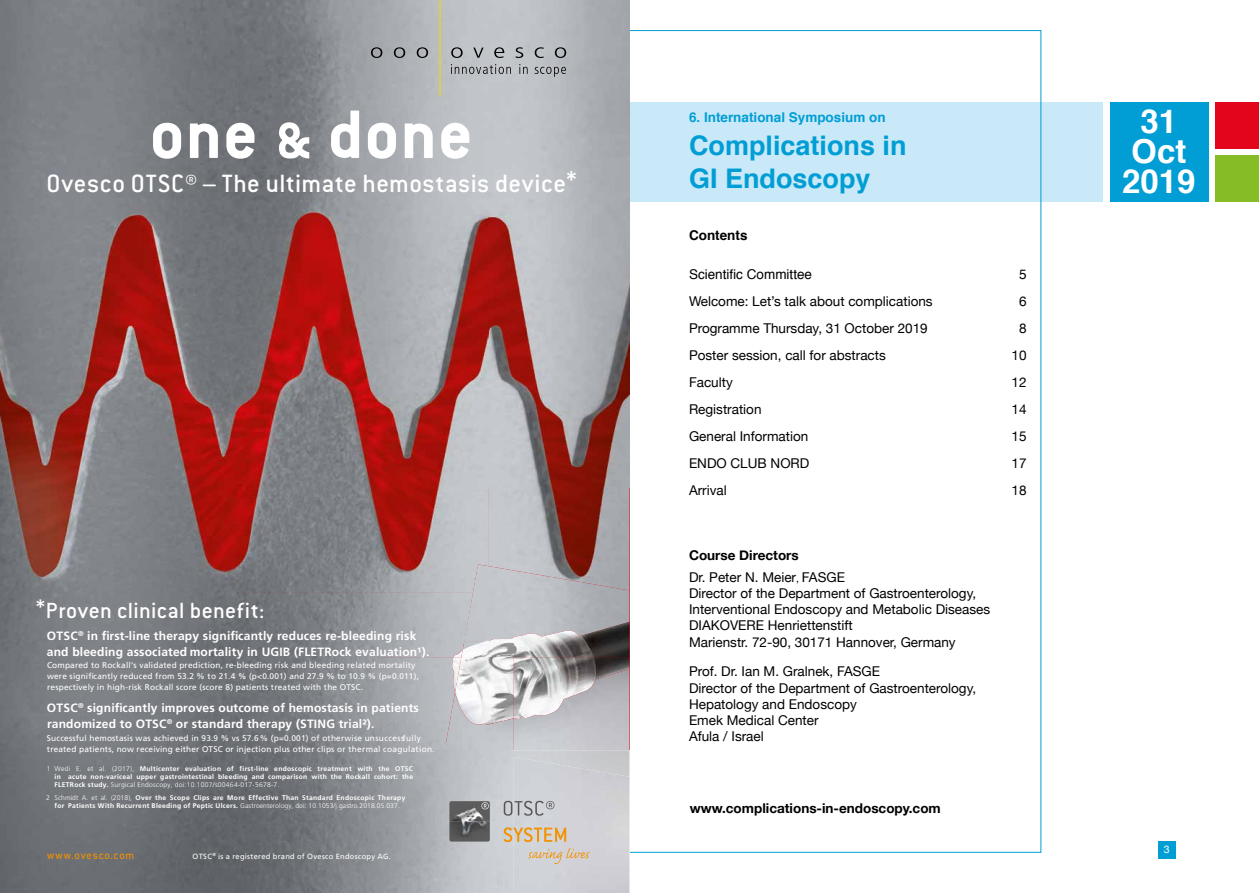
<style>
.page{position:relative;width:1259px;height:893px;background:#fff}
.page>*{position:absolute;margin:0;border:0;box-sizing:border-box;transform-origin:0 0}
.t1{font:700 75.3px "Conduit ITC Pro";letter-spacing:.015em;color:#fff}
.t2{font:700 33px/30px "Helvetica";color:#fff;text-align:center}
.t3{font:500 27.45px "Conduit ITC Pro";letter-spacing:.02em;color:#fff}
.t4{font:700 27px/32.4px "Helvetica";color:#009ed4}
.t5{font:500 24.15px "Conduit ITC Pro";letter-spacing:.02em;color:#fff}
.t6{font:13.5px/16.2px "Helvetica Neue";color:#000}
.t7{font:700 13.5px "Helvetica Neue";color:#000}
.t8{font:700 13.5px "Helvetica";color:#009ed4}
.t9{font:13.5px "Helvetica";color:#000}
.t10{font:700 13.5px "Helvetica";color:#000}
.t11{font:700 12px/15.9px "Frutiger LT Com";letter-spacing:.015em;color:#fff}
.t12{font:12px "Conduit ITC Pro";letter-spacing:.065em;color:#f39200}
.t13{font:10.5px "Helvetica Neue";color:#fff}
.t14{font:8.25px/10.9px "Frutiger LT Com";letter-spacing:.02em;color:#fff}
.t15{font:7.5px "Frutiger LT Com";letter-spacing:.04em;color:#fff}
.t16{font:700 6.75px/8.1px "Frutiger LT Std";letter-spacing:.04em;color:#fff;text-align:justify}
.t17{font:300 6.75px "Frutiger LT Std";color:#fff}
.s1{font-size:55.65px}
.s2{font-family:"Frutiger LT Std"}
.s3{font-weight:300}
.s4{font-weight:700}
.s5{font-size:10.5px}
</style>
<div class="page">
<div style="left:629px;top:102px;width:474px;height:100px;background:#c9e8f8"></div>
<div style="left:1110px;top:102px;width:98px;height:100px;background:#009ed4"></div>
<div style="left:1215px;top:102px;width:44px;height:46px;background:#e3051b"></div>
<div style="left:1215px;top:155px;width:44px;height:47px;background:#86bc25"></div>
<div style="left:1158px;top:841px;width:17px;height:17px;background:#009ed4"></div>
<img style="left:0;top:0;width:629px;height:66px">
<img style="left:0;top:66px;width:488px;height:526px">
<img style="left:488px;top:66px;width:141px;height:498px">
<img style="left:0;top:592px;width:464px;height:50px">
<img style="left:464px;top:564px;width:165px;height:77px">
<img style="left:486px;top:622px;width:143px;height:35px">
<img style="left:514px;top:657px;width:115px;height:62px">
<img style="left:0;top:750px;width:382px;height:143px">
<img style="left:0;top:642px;width:461px;height:108px">
<svg style="left:453px;top:650px;width:8px;height:7px"></svg>
<img style="left:461px;top:641px;width:53px;height:16px">
<img style="left:382px;top:657px;width:70px;height:93px">
<img style="left:445px;top:692px;width:69px;height:58px">
<img style="left:452px;top:657px;width:3px;height:35px">
<img style="left:455px;top:657px;width:59px;height:68px">
<svg style="left:451px;top:47px;width:11px;height:11px"></svg>
<svg style="left:473px;top:48px;width:10px;height:10px"></svg>
<svg style="left:494px;top:47px;width:10px;height:11px"></svg>
<svg style="left:515px;top:47px;width:8px;height:11px"></svg>
<svg style="left:535px;top:47px;width:8px;height:11px"></svg>
<svg style="left:555px;top:47px;width:11px;height:11px"></svg>
<svg style="left:451px;top:64px;width:115px;height:13px"></svg>
<svg style="left:371px;top:47px;width:11px;height:11px"></svg>
<svg style="left:394px;top:47px;width:11px;height:11px"></svg>
<svg style="left:417px;top:47px;width:11px;height:11px"></svg>
<hr style="left:439px;top:0;width:2px;height:96px;background:#f7d700">
<svg style="left:504px;top:801px;width:50px;height:15px"></svg>
<svg style="left:503px;top:827px;width:63px;height:15px"></svg>
<svg style="left:528px;top:848px;width:62px;height:16px"></svg>
<img style="left:449px;top:801px;width:41px;height:41px">
<svg style="left:451px;top:802px;width:38px;height:34px"></svg>
<h1 class="t1" style="left:150px;top:91px;width:324px">one <span class="s1">&amp;</span> done</h1>
<h3 class="t3" style="left:46px;top:168px;width:532px">Ovesco OTSC® – The ultimate hemostasis device*</h3>
<h3 class="t5" style="left:36px;top:597px;width:230px">*Proven clinical benefit:</h3>
<p class="t11" style="left:47px;top:628px;width:384px">OTSC<sup>®</sup> in first-line therapy significantly reduces re-bleeding risk and bleeding associated mortality in UGIB (FLETRock evaluation¹).</p>
<p class="t14" style="left:47px;top:660px;width:373px">Compared to Rockall’s validated prediction, re-bleeding risk and bleeding related mortality were significantly reduced from <span class="s2">53.2</span> % to <span class="s2">21.4</span> % (<span class="s2">p&lt;0.001</span>) and <span class="s2">27.9</span> % to <span class="s2">10.9</span> % (<span class="s2">p=0.011</span>), respectively in high-risk Rockall score (score 8) patients treated with the OTSC.</p>
<p class="t11" style="left:47px;top:700px;width:374px;line-height:16.4px">OTSC<sup>®</sup> significantly improves outcome of hemostasis in patients randomized to OTSC<sup>®</sup> or standard therapy (STING trial²).</p>
<p class="t14" style="left:47px;top:733px;width:389px">Successful hemostasis was achieved in <span class="s2">93.9</span> % vs <span class="s2">57</span>.<span class="s2">6</span>% (<span class="s2">p=0.001</span>) of otherwise unsuccessfully treated patients, now receiving either OTSC or injection plus other clips or thermal coagulation.</p>
<p class="t16" style="left:55px;top:765px;width:360px"><span class="s3">Wedi E. et al. (2017),</span> Multicenter evaluation of first-line endoscopic treatment with the OTSC in acute non-variceal upper gastrointestinal bleeding and comparison with the Rockall cohort: the FLETRock study. <span class="s3">Surgical Endoscopy, doi:10.1007/s00464-017-5678-7.</span></p>
<p class="t16" style="left:55px;top:793px;width:352px"><span class="s3">Schmidt A. et al. (2018),</span> Over the Scope Clips are More Effective Than Standard Endoscopic Therapy for Patients With Recurrent Bleeding of Peptic Ulcers. <span class="s3">Gastroenterology, doi: 10.1053/j.gastro.2018.05.037.</span></p>
<p class="t17" style="left:47px;top:765px;width:5px">1</p>
<p class="t17" style="left:46px;top:794px;width:5px">2</p>
<p class="t12" style="left:47px;top:848px;width:89px">www.ovesco.com</p>
<p class="t15" style="left:193px;top:852px;width:200px">OTSC<sup>®</sup> is a registered brand of Ovesco Endoscopy AG.</p>
<p class="t8" style="left:689px;top:106px;width:198px">6. International Symposium on</p>
<h3 class="t4" style="left:689px;top:130px;width:219px">Complications in<br>GI Endoscopy</h3>
<p class="t10" style="left:689px;top:224px;width:60px">Contents</p>
<p class="t9" style="left:689px;top:264px;width:125px">Scientific Committee</p>
<p class="t9" style="left:1019px;top:264px;width:9px">5</p>
<p class="t6" style="left:689px;top:293px;width:245px">Welcome: Let’s talk about complications</p>
<p class="t6" style="left:1019px;top:293px;width:9px">6</p>
<p class="t6" style="left:689px;top:320px;width:240px">Programme Thursday, 31 October 2019</p>
<p class="t6" style="left:1019px;top:320px;width:9px">8</p>
<p class="t6" style="left:689px;top:347px;width:198px">Poster session, call for abstracts</p>
<p class="t6" style="left:1011px;top:347px;width:17px">10</p>
<p class="t6" style="left:689px;top:374px;width:45px">Faculty</p>
<p class="t6" style="left:1011px;top:374px;width:17px">12</p>
<p class="t6" style="left:689px;top:401px;width:74px">Registration</p>
<p class="t6" style="left:1011px;top:401px;width:17px">14</p>
<p class="t6" style="left:689px;top:428px;width:121px">General Information</p>
<p class="t6" style="left:1011px;top:428px;width:17px">15</p>
<p class="t6" style="left:689px;top:455px;width:122px">ENDO CLUB NORD</p>
<p class="t6" style="left:1011px;top:455px;width:17px">17</p>
<p class="t6" style="left:689px;top:482px;width:39px">Arrival</p>
<p class="t6" style="left:1011px;top:482px;width:17px">18</p>
<p class="t6" style="left:689px;top:543px;width:157px;line-height:22.2px"><span class="s4">Course Directors<br></span>Dr. Peter N. Meier<span class="s5">,</span> FASGE</p>
<p class="t6" style="left:689px;top:585px;width:303px">Director of the Department of Gastroenterology, Interventional Endoscopy and Metabolic Diseases DIAKOVERE Henriettenstift<br>Marienstr. 72-90, 30171 Hannover, Germany</p>
<p class="t6" style="left:689px;top:663px;width:289px">Prof. Dr. Ian M. Gralnek, FASGE<br>Director of the Department of Gastroenterology,<br>Hepatology and Endoscopy<br>Emek Medical Center<br>Afula / Israel</p>
<p class="t7" style="left:690px;top:798px;width:252px">www.complications-in-endoscopy.com</p>
<h2 class="t2" style="left:1122px;top:107px;width:75px">31<br>Oct<br>2019</h2>
<p class="t13" style="left:1163px;top:843px;width:7px">3</p>
</div>
